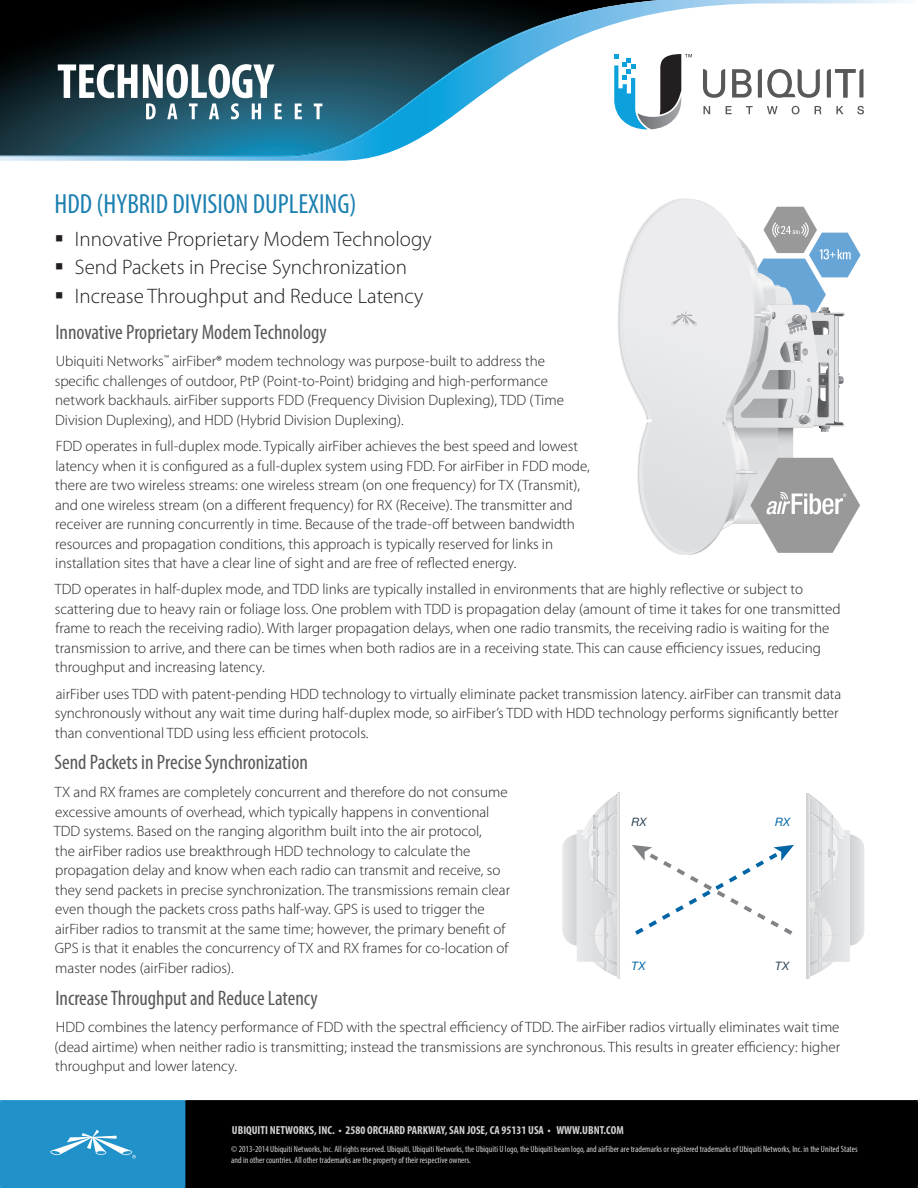
<style>
.page{position:relative;width:918px;height:1188px;background:#fff}
.page>*{position:absolute;margin:0;border:0;box-sizing:border-box;transform-origin:0 0}
.t1{font:condensed 27.75px "Myriad Pro";color:#1b7fb0}
.t2{font:300 21px "Myriad Pro";color:#231f20}
.t3{font:condensed 21px "Myriad Pro";color:#57585a}
.t4{font:300 15px/19.5px "Myriad Pro";color:#231f20}
.t5{font:700 condensed 11.7px "Myriad Pro";color:#d1d2d4}
.t6{font:italic 11.55px "Helvetica Neue";color:#0065a4}
.t7{font:italic 11.55px "Helvetica Neue";color:#2c4253}
.t8{font:condensed 9px/10.8px "Myriad Pro";color:#d1d2d4}
</style>
<div class="page">
<div style="left:1px;top:1101px;width:184px;height:86px;background:#2091c9"></div>
<div style="left:185px;top:1101px;width:732px;height:86px;background:#000001"></div>
<hr style="left:185px;top:1100px;width:733px;height:2px;background:#000001">
<hr style="left:916px;top:1102px;width:2px;height:84px;background:#000001">
<hr style="left:185px;top:1186px;width:733px;height:2px;background:#000001">
<hr style="left:0;top:1100px;width:185px;height:2px;background:#2091c9">
<hr style="left:0;top:1102px;width:2px;height:84px;background:#2091c9">
<hr style="left:0;top:1186px;width:185px;height:2px;background:#2091c9">
<svg style="left:50px;top:1130px;width:86px;height:29px"></svg>
<img style="left:0;top:0;width:907px;height:161px">
<img style="left:0;top:155px;width:299px;height:2px">
<img style="left:0;top:0;width:579px;height:155px">
<svg style="left:58px;top:64px;width:79px;height:34px"></svg>
<svg style="left:143px;top:64px;width:139px;height:55px"></svg>
<svg style="left:295px;top:103px;width:7px;height:16px"></svg>
<svg style="left:314px;top:103px;width:8px;height:16px"></svg>
<svg style="left:632px;top:845px;width:162px;height:90px"></svg>
<hr style="left:617px;top:793px;width:3px;height:186px;background:#e2e3e5">
<svg style="left:562px;top:794px;width:56px;height:183px"></svg>
<hr style="left:807px;top:793px;width:2px;height:186px;background:#d5d6d8">
<svg style="left:809px;top:794px;width:55px;height:183px"></svg>
<svg style="left:618px;top:198px;width:243px;height:357px"></svg>
<h1 class="t1" style="left:55px;top:187px;width:303px">HDD (HYBRID DIVISION DUPLEXING)</h1>
<h2 class="t2" style="left:55px;top:226px;width:379px">▪ Innovative Proprietary Modem Technology</h2>
<h2 class="t2" style="left:55px;top:255px;width:354px">▪ Send Packets in Precise Synchronization</h2>
<h2 class="t2" style="left:55px;top:283px;width:370px">▪ Increase Throughput and Reduce Latency</h2>
<h2 class="t3" style="left:55px;top:319px;width:273px">Innovative Proprietary Modem Technology</h2>
<p class="t4" style="left:55px;top:351px;width:511px">Ubiquiti Networks<sup>™</sup> airFiber® modem technology was purpose-built to address the specific challenges of outdoor, PtP (Point‑to-Point) bridging and high-performance network backhauls. airFiber supports FDD (Frequency Division Duplexing), TDD (Time Division Duplexing), and HDD (Hybrid Division Duplexing).</p>
<p class="t4" style="left:55px;top:436px;width:536px">FDD operates in full-duplex mode. Typically airFiber achieves the best speed and lowest latency when it is configured as a full-duplex system using FDD. For airFiber in FDD mode, there are two wireless streams: one wireless stream (on one frequency) for TX (Transmit), and one wireless stream (on a different frequency) for RX (Receive). The transmitter and receiver are running concurrently in time. Because of the trade-off between bandwidth resources and propagation conditions, this approach is typically reserved for links in installation sites that have a clear line of sight and are free of reflected energy.</p>
<p class="t4" style="left:55px;top:579px;width:787px">TDD operates in half-duplex mode, and TDD links are typically installed in environments that are highly reflective or subject to scattering due to heavy rain or foliage loss. One problem with TDD is propagation delay (amount of time it takes for one transmitted frame to reach the receiving radio). With larger propagation delays, when one radio transmits, the receiving radio is waiting for the transmission to arrive, and there can be times when both radios are in a receiving state. This can cause efficiency issues, reducing throughput and increasing latency.</p>
<p class="t4" style="left:55px;top:684px;width:788px">airFiber uses TDD with patent-pending HDD technology to virtually eliminate packet transmission latency. airFiber can transmit data synchronously without any wait time during half‑duplex mode, so airFiber’s TDD with HDD technology performs significantly better than conventional TDD using less efficient protocols.</p>
<h2 class="t3" style="left:54px;top:750px;width:255px">Send Packets in Precise Synchronization</h2>
<p class="t4" style="left:54px;top:782px;width:458px">TX and RX frames are completely concurrent and therefore do not consume excessive amounts of overhead, which typically happens in conventional TDD systems. Based on the ranging algorithm built into the air protocol,<br>the airFiber radios use breakthrough HDD technology to calculate the propagation delay and know when each radio can transmit and receive, so they send packets in precise synchronization. The transmissions remain clear even though the packets cross paths half‑way. GPS is used to trigger the airFiber radios to transmit at the same time; however, the primary benefit of GPS is that it enables the concurrency of TX and RX frames for co‑location of master nodes (airFiber radios).</p>
<h2 class="t3" style="left:55px;top:985px;width:264px">Increase Throughput and Reduce Latency</h2>
<p class="t4" style="left:55px;top:1017px;width:787px;text-align:justify">HDD combines the latency performance of FDD with the spectral efficiency of TDD. The airFiber radios virtually eliminates wait time (dead airtime) when neither radio is transmitting; instead the transmissions are synchronous. This results in greater efficiency: higher throughput and lower latency.</p>
<p class="t7" style="left:631px;top:812px;width:17px">RX</p>
<p class="t6" style="left:775px;top:812px;width:17px">RX</p>
<p class="t6" style="left:631px;top:956px;width:16px">TX</p>
<p class="t7" style="left:775px;top:956px;width:16px">TX</p>
<p class="t5" style="left:232px;top:1123px;width:393px">UBIQUITI NETWORKS, INC. • 2580 ORCHARD PARKWAY, SAN JOSE, CA 95131 USA • WWW.UBNT.COM</p>
<p class="t8" style="left:231px;top:1143px;width:628px">© 2013-2014 Ubiquiti Networks, Inc. All rights reserved. Ubiquiti, Ubiquiti Networks, the Ubiquiti U logo, the Ubiquiti beam logo, and airFiber are trademarks or registered trademarks of Ubiquiti Networks, Inc. in the United States and in other countries. All other trademarks are the property of their respective owners.</p>
</div>
